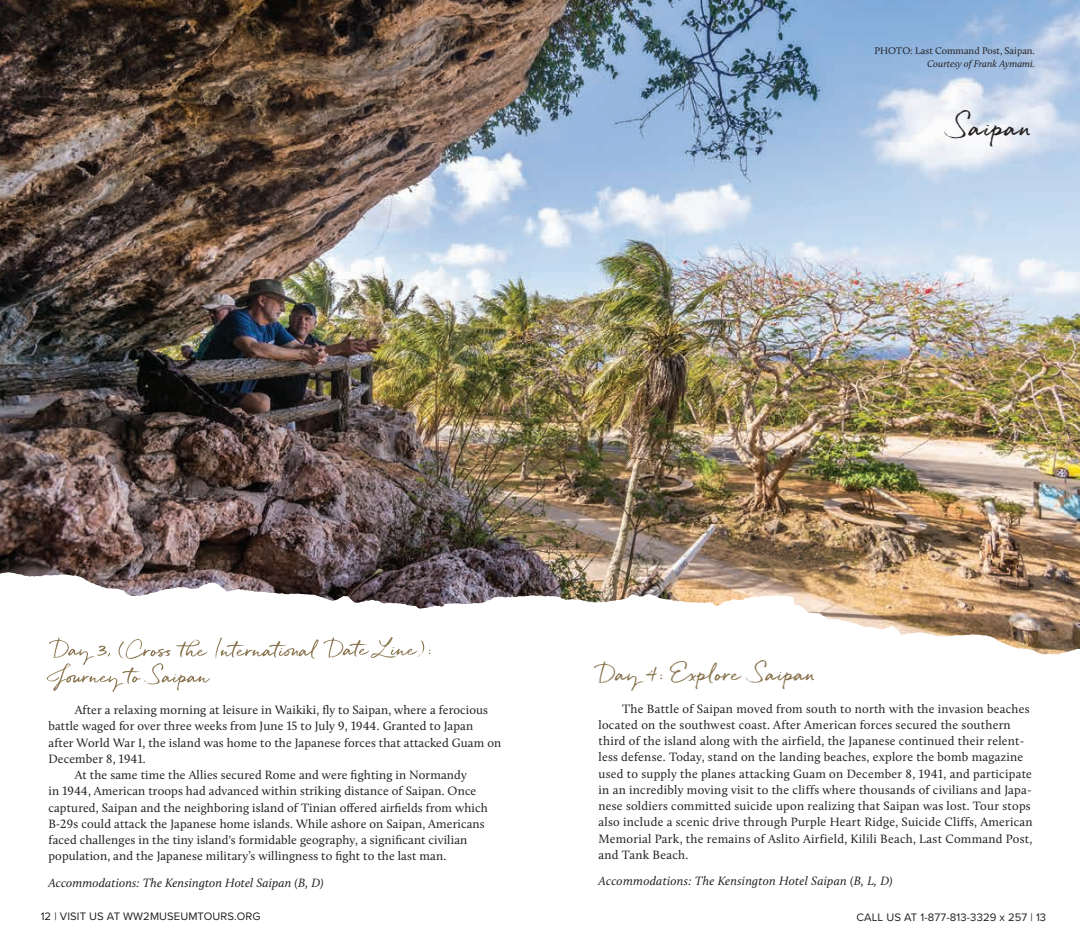
<style>
.page{position:relative;width:1080px;height:945px;background:#fff}
.page>*{position:absolute;margin:0;border:0;box-sizing:border-box;transform-origin:0 0}
.t1{font:25px "Quickbrush";letter-spacing:.02em;color:#231f20}
.t2{font:20px "Quickbrush";letter-spacing:.02em;color:#89744f}
.t3{font:12.5px/16.2px "Calluna";letter-spacing:.01em;color:#231f20}
.t4{font:italic 12.5px "Calluna";letter-spacing:.01em;color:#231f20}
.t5{font:11.25px "Proxima Nova";letter-spacing:.01em;color:#231f20}
.t6{font:10px "Calluna";color:#231f20}
.t7{font:italic 10px "Calluna";color:#231f20}
</style>
<div class="page">
<img style="left:0;top:0;width:1080px;height:565px">
<img style="left:0;top:565px;width:1080px;height:114px">
<svg style="left:47px;top:637px;width:384px;height:55px"></svg>
<p class="t6" style="left:874px;top:45px;width:162px">PHOTO: Last Command Post, Saipan.</p>
<p class="t7" style="left:927px;top:57px;width:109px">Courtesy of Frank Aymami.</p>
<h1 class="t1" style="left:948px;top:112px;width:86px">Saipan</h1>
<p class="t3" style="left:75px;top:702px;width:415px">After a relaxing morning at leisure in Waikiki, fly to Saipan, where a ferocious</p>
<p class="t3" style="left:48px;top:718px;width:426px">battle waged for over three weeks from June 15 to July 9, 1944. Granted to Japan</p>
<p class="t3" style="left:48px;top:734px;width:454px">after World War I, the island was home to the Japanese forces that attacked Guam on</p>
<p class="t3" style="left:48px;top:750px;width:99px">December 8, 1941.</p>
<p class="t3" style="left:75px;top:767px;width:394px">At the same time the Allies secured Rome and were fighting in Normandy</p>
<p class="t3" style="left:48px;top:783px;width:429px">in 1944, American troops had advanced within striking distance of Saipan. Once</p>
<p class="t3" style="left:48px;top:799px;width:441px">captured, Saipan and the neighboring island of Tinian offered airfields from which</p>
<p class="t3" style="left:48px;top:815px;width:438px">B-29s could attack the Japanese home islands. While ashore on Saipan, Americans</p>
<p class="t3" style="left:48px;top:832px;width:420px">faced challenges in the tiny island's formidable geography, a significant civilian</p>
<p class="t3" style="left:48px;top:848px;width:399px">population, and the Japanese military’s willingness to fight to the last man.</p>
<p class="t4" style="left:48px;top:875px;width:277px">Accommodations: The Kensington Hotel Saipan (B, D)</p>
<h2 class="t2" style="left:598px;top:662px;width:219px">Day 4: Explore Saipan</h2>
<p class="t3" style="left:598px;top:700px;width:436px;text-indent:24px">The Battle of Saipan moved from south to north with the invasion beaches located on the southwest coast. After American forces secured the southern third of the island along with the airfield, the Japanese continued their relent&shy;less defense. Today, stand on the landing beaches, explore the bomb magazine used to supply the planes attacking Guam on December 8, 1941, and participate in an incredibly moving visit to the cliffs where thousands of civilians and Japa&shy;nese soldiers committed suicide upon realizing that Saipan was lost. Tour stops also include a scenic drive through Purple Heart Ridge, Suicide Cliffs, American Memorial Park, the remains of Aslito Airfield, Kilili Beach, Last Command Post, and Tank Beach.</p>
<p class="t4" style="left:598px;top:873px;width:296px">Accommodations: The Kensington Hotel Saipan (B, L, D)</p>
<p class="t5" style="left:41px;top:908px;width:221px">12 | VISIT US AT WW2MUSEUMTOURS.ORG</p>
<p class="t5" style="left:857px;top:909px;width:191px">CALL US AT 1-877-813-3329 x 257 | 13</p>
</div>
